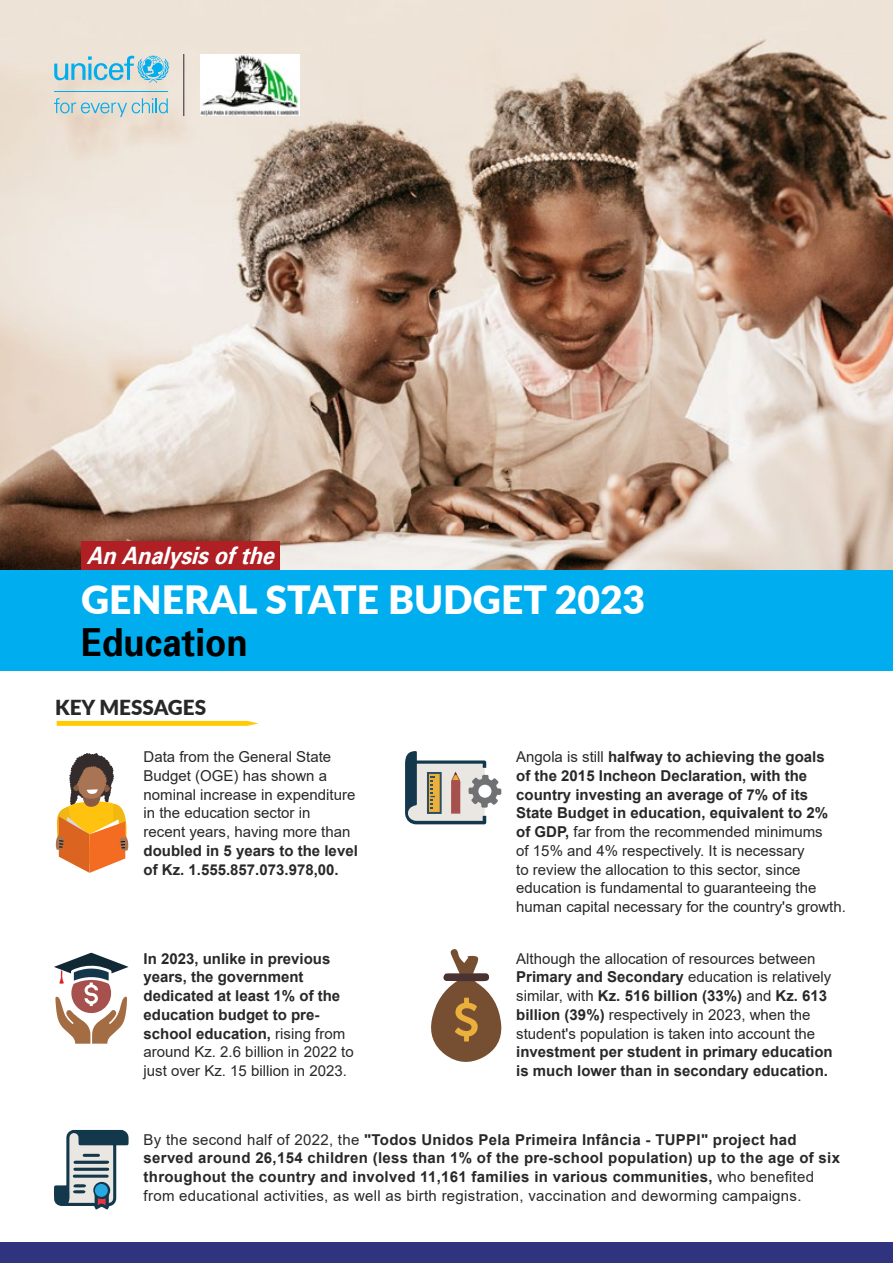
<style>
.page{position:relative;width:893px;height:1263px;background:#fff}
.page>*{position:absolute;margin:0;border:0;box-sizing:border-box;transform-origin:0 0}
.body_text_angola{font:900 39px "Lato";color:#fff}
.body_text_normal{font:700 38.7px "Univers 65";color:#000;scale:.9 1}
.body_text_normal-2{font:italic 700 24px "Univers 65";color:#fff;scale:.9 1}
.body_text_angola-2{font:900 20.7px "Lato";color:#292829}
.body_text_angola-3{font:15px/18.8px "Arial";color:#292829}
.body_text_angola-4{font:700 15px/18.8px "Arial";letter-spacing:.02em;color:#292829}
.body_text_angola-5{font:700 15px/18.8px "Arial";color:#292829}
.s1{font-weight:700}
.s2{font-weight:400}
</style>
<div class="page">
<img style="left:0;top:0;width:893px;height:569px">
<div style="left:0;top:569px;width:893px;height:101px;background:#00aeef"></div>
<div style="left:0;top:1242px;width:893px;height:21px;background:#30347e"></div>
<svg style="left:56px;top:753px;width:73px;height:120px"></svg>
<svg style="left:405px;top:751px;width:96px;height:73px"></svg>
<svg style="left:54px;top:953px;width:75px;height:91px"></svg>
<svg style="left:431px;top:949px;width:71px;height:113px"></svg>
<svg style="left:54px;top:1130px;width:75px;height:79px"></svg>
<div style="left:95px;top:1184px;width:13px;height:13px;background:#28aae1;border-radius:50%"></div>
<svg style="left:57px;top:721px;width:202px;height:5px"></svg>
<div style="left:81px;top:541px;width:198px;height:28px;background:#b01f23"></div>
<hr style="left:184px;top:54px;width:1px;height:62px;background:#292829">
<img style="left:200px;top:54px;width:100px;height:62px">
<svg style="left:54px;top:56px;width:115px;height:27px;background:#a1d0db"></svg>
<hr style="left:54px;top:91px;width:114px;height:1px;background:#00aeef">
<svg style="left:54px;top:98px;width:114px;height:19px;background:#c0d4d4"></svg>
<p class="body_text_normal-2" style="left:86px;top:540px;width:218px">AnAnalysisofthe</p>
<p class="body_text_angola" style="left:81px;top:571px;width:566px">GENERAL STATE BUDGET 2023</p>
<p class="body_text_normal" style="left:81px;top:617px;width:187px">Education</p>
<p class="body_text_angola-2" style="left:55px;top:692px;width:153px">KEY MESSAGES</p>
<p class="body_text_angola-3" style="left:144px;top:747px;width:216px">Data from the General State<br>Budget (OGE) has shown a nominal increase in expenditure in the education sector in<br>recent years, having more than <span class="s1">doubled in 5 years to the level of Kz. 1.555.857.073.978,00.</span></p>
<p class="body_text_angola-3" style="left:516px;top:747px;width:331px">Angola is still <span class="s1">halfway to achieving the goals<br>of the 2015 Incheon Declaration, with the country investing an average of 7% of its State Budget in education, equivalent to 2%<br>of GDP,</span> far from the recommended minimums<br>of 15% and 4% respectively. It is necessary<br>to review the allocation to this sector, since education is fundamental to guaranteeing the human capital necessary for the country's growth.</p>
<p class="body_text_angola-5" style="left:144px;top:949px;width:212px">In 2023, unlike in previous years, the government dedicated at least 1% of the education budget to pre&shy;school education, <span class="s2">rising from around Kz. 2.6 billion in 2022 to just over Kz. 15 billion in 2023.</span></p>
<p class="body_text_angola-3" style="left:516px;top:949px;width:318px">Although the allocation of resources between <span class="s1">Primary and Secondary</span> education is relatively similar, with <span class="s1">Kz. 516 billion (33%)</span> and <span class="s1">Kz. 613 billion (39%)</span> respectively in 2023, when the student's population is taken into account the <span class="s1">investment per student in primary education is much lower than in secondary education.</span></p>
<p class="body_text_angola-4" style="left:144px;top:1130px;width:698px"><span class="s2">By the second half of 2022, the</span> "Todos Unidos Pela Primeira Infância - TUPPI" project had served around 26,154 children (less than 1% of the pre-school population) up to the age of six throughout the country and involved 11,161 families in various communities, <span class="s2">who benefited from educational activities, as well as birth registration, vaccination and deworming campaigns.</span></p>
</div>
